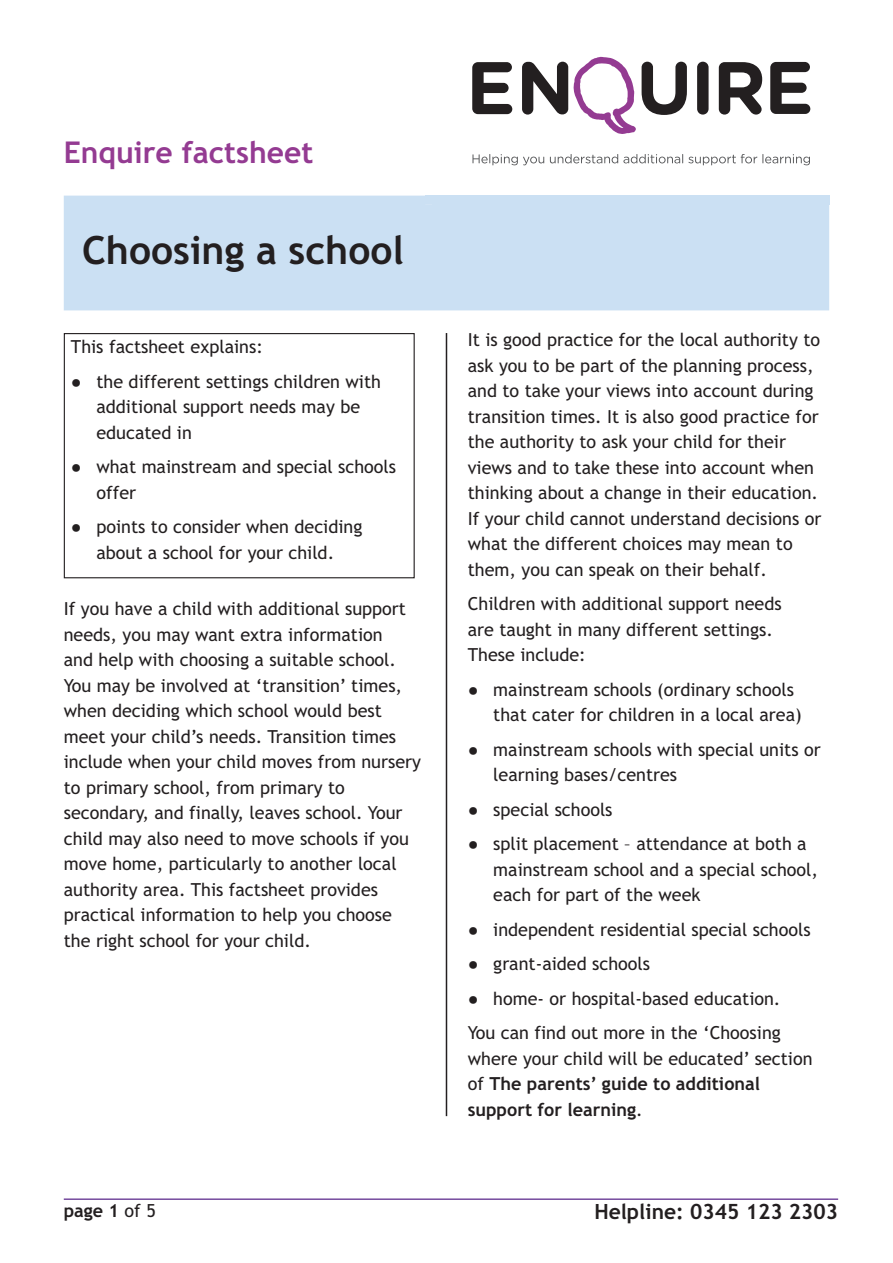
<style>
.page{position:relative;width:893px;height:1263px;background:#fff}
.page>*{position:absolute;margin:0;border:0;box-sizing:border-box;transform-origin:0 0}
.t1{font:700 39px "Trebuchet MS";color:#231f20}
.t2{font:700 30px "Trebuchet MS";color:#943b92}
.t3{font:700 21px "Trebuchet MS";color:#231f20}
.t4{font:18px/25.5px "Trebuchet MS";color:#231f20}
.t5{font:700 18px/25.5px "Trebuchet MS";color:#231f20}
.s1{font-weight:400}
</style>
<div class="page">
<svg style="left:472px;top:62px;width:40px;height:52px"></svg>
<svg style="left:719px;top:62px;width:43px;height:53px"></svg>
<div style="left:697px;top:62px;width:12px;height:53px;background:#231f20;border-radius:6px"></div>
<svg style="left:522px;top:57px;width:165px;height:77px"></svg>
<svg style="left:770px;top:62px;width:40px;height:52px"></svg>
<svg style="left:472px;top:154px;width:72px;height:11px"></svg>
<svg style="left:550px;top:154px;width:260px;height:11px"></svg>
<div style="left:64px;top:196px;width:765px;height:114px;background:#cbe0f3"></div>
<div style="left:425px;top:196px;width:7px;height:8px;background:#cbe0f3"></div>
<div style="left:432px;top:196px;width:397px;height:8px;background:#cbe0f3"></div>
<hr style="left:446px;top:333px;width:1px;height:783px;background:#231f20">
<hr style="left:64px;top:1198px;width:774px;height:2px;background:#764b9e">
<div style="left:64px;top:333px;width:351px;height:245px;border:1px solid #231f20"></div>
<h2 class="t2" style="left:64px;top:135px;width:251px">Enquire factsheet</h2>
<h1 class="t1" style="left:82px;top:228px;width:323px">Choosing a school</h1>
<p class="t4" style="left:71px;top:334px;width:194px">This factsheet explains:</p>
<p class="t4" style="left:96px;top:369px;width:286px;text-indent:-26px">● the different settings children with additional support needs may be educated in</p>
<p class="t4" style="left:96px;top:454px;width:301px;text-indent:-26px">● what mainstream and special schools offer</p>
<p class="t4" style="left:71px;top:514px;width:293px;text-align:center">● points to consider when deciding about a school for your child.</p>
<p class="t4" style="left:64px;top:596px;width:359px">If you have a child with additional support needs, you may want extra information<br>and help with choosing a suitable school.<br>You may be involved at ‘transition’ times, when deciding which school would best meet your child’s needs. Transition times include when your child moves from nursery to primary school, from primary to secondary, and finally, leaves school. Your child may also need to move schools if you move home, particularly to another local authority area. This factsheet provides practical information to help you choose the right school for your child.</p>
<p class="t4" style="left:468px;top:327px;width:355px">It is good practice for the local authority to ask you to be part of the planning process, and to take your views into account during transition times. It is also good practice for the authority to ask your child for their views and to take these into account when thinking about a change in their education.<br>If your child cannot understand decisions or what the different choices may mean to them, you can speak on their behalf.</p>
<p class="t4" style="left:468px;top:591px;width:315px">Children with additional support needs are taught in many different settings.<br>These include:</p>
<p class="t4" style="left:493px;top:677px;width:310px;text-indent:-26px">● mainstream schools (ordinary schools that cater for children in a local area)</p>
<p class="t4" style="left:493px;top:737px;width:329px;text-indent:-26px">● mainstream schools with special units or learning bases/centres</p>
<p class="t4" style="left:468px;top:797px;width:146px">● special schools</p>
<p class="t4" style="left:493px;top:831px;width:326px;text-indent:-26px">● split placement – attendance at both a mainstream school and a special school, each for part of the week</p>
<p class="t4" style="left:468px;top:917px;width:344px">● independent residential special schools</p>
<p class="t4" style="left:468px;top:951px;width:184px">● grant-aided schools</p>
<p class="t4" style="left:468px;top:981px;width:315px;line-height:34.5px">● home- or hospital-based education.<br>You can find out more in the ‘Choosing</p>
<p class="t5" style="left:468px;top:1046px;width:346px"><span class="s1">where your child will be educated’ section of</span> The parents’ guide to additional support for learning<span class="s1">.</span></p>
<p class="t5" style="left:64px;top:1198px;width:94px">page 1 <span class="s1">of 5</span></p>
<p class="t3" style="left:594px;top:1200px;width:245px">Helpline: 0345 123 2303</p>
</div>
